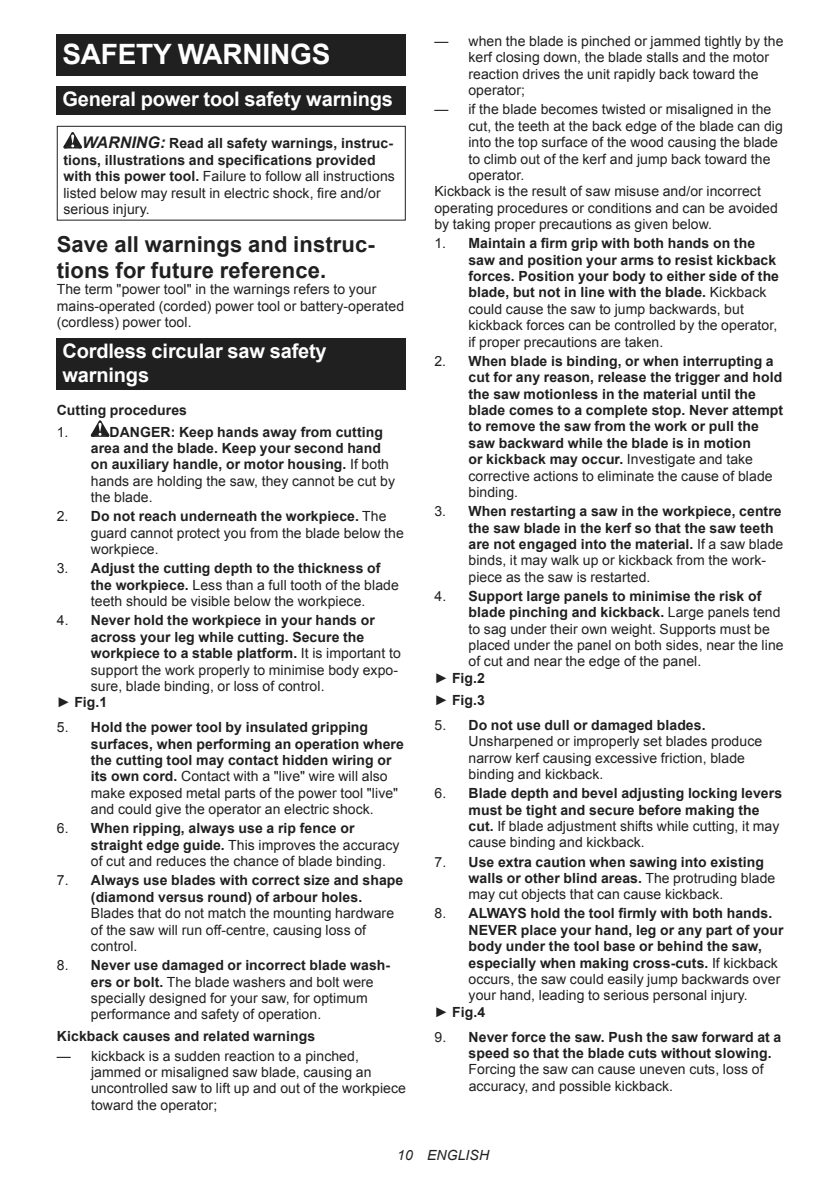
<style>
.page{position:relative;width:840px;height:1191px;background:#fff}
.page>*{position:absolute;margin:0;border:0;box-sizing:border-box;transform-origin:0 0}
.t1{font:700 28px "Arial";letter-spacing:-.01em;color:#fff}
.t2{font:700 22px/25.8px "Arial";letter-spacing:.005em;color:#202020}
.t3{font:700 20px/23.4px "Arial";letter-spacing:-.01em;color:#fff}
.t4{font:700 14px/16.4px "Arial";letter-spacing:.005em;color:#202020}
.t5{font:14px/16.4px "Arial";letter-spacing:.005em;color:#202020}
.t6{font:italic 14px "Arial";letter-spacing:.005em;color:#202020}
.s1{font-style:italic;font-size:16px}
.s2{font-weight:400}
.s3{font-weight:700}
</style>
<div class="page">
<div style="left:57px;top:34px;width:348px;height:41px;background:#202020"></div>
<div style="left:57px;top:86px;width:348px;height:29px;background:#202020"></div>
<svg style="left:63px;top:132px;width:19px;height:16px"></svg>
<div style="left:57px;top:126px;width:348px;height:95px;border:1px solid #202020"></div>
<div style="left:57px;top:338px;width:348px;height:52px;background:#202020"></div>
<svg style="left:91px;top:420px;width:18px;height:17px"></svg>
<h1 class="t1" style="left:62px;top:43px;width:269px">SAFETY WARNINGS</h1>
<h3 class="t3" style="left:62px;top:89px;width:332px">General power tool safety warnings</h3>
<p class="t4" style="left:63px;top:136px;width:333px;text-indent:19px"><span class="s1">WARNING:</span> Read all safety warnings, instruc&shy;tions, illustrations and specifications provided with this power tool. <span class="s2">Failure to follow all instructions listed below may result in electric shock, fire and/or serious injury.</span></p>
<h2 class="t2" style="left:57px;top:233px;width:319px">Save all warnings and instruc&shy;tions for future reference.</h2>
<p class="t5" style="left:57px;top:281px;width:348px">The term "power tool" in the warnings refers to your mains-operated (corded) power tool or battery-operated (cordless) power tool.</p>
<h3 class="t3" style="left:62px;top:341px;width:266px">Cordless circular saw safety warnings</h3>
<p class="t4" style="left:57px;top:403px;width:132px">Cutting procedures</p>
<p class="t5" style="left:57px;top:425px;width:13px">1.</p>
<p class="t4" style="left:91px;top:425px;width:305px;text-indent:19px">DANGER: Keep hands away from cutting area and the blade. Keep your second hand on auxiliary handle, or motor housing. <span class="s2">If both hands are holding the saw, they cannot be cut by the blade.</span></p>
<p class="t5" style="left:91px;top:509px;width:314px;text-indent:-34px">2. <span class="s3">Do not reach underneath the workpiece.</span> The guard cannot protect you from the blade below the workpiece.</p>
<p class="t5" style="left:91px;top:561px;width:309px;text-indent:-34px">3. <span class="s3">Adjust the cutting depth to the thickness of the workpiece.</span> Less than a full tooth of the blade teeth should be visible below the workpiece.</p>
<p class="t4" style="left:57px;top:613px;width:319px"><span class="s2">4.</span> Never hold the workpiece in your hands or</p>
<p class="t4" style="left:91px;top:630px;width:275px">across your leg while cutting. Secure the</p>
<p class="t4" style="left:91px;top:646px;width:311px">workpiece to a stable platform. <span class="s2">It is important to</span></p>
<p class="t5" style="left:91px;top:662px;width:308px">support the work properly to minimise body expo-</p>
<p class="t5" style="left:91px;top:678px;width:235px">sure, blade binding, or loss of control.</p>
<p class="t4" style="left:57px;top:695px;width:52px"><span class="s2">►</span> Fig.1</p>
<p class="t4" style="left:91px;top:720px;width:314px;text-indent:-34px"><span class="s2">5.</span> Hold the power tool by insulated gripping surfaces, when performing an operation where the cutting tool may contact hidden wiring or its own cord. <span class="s2">Contact with a "live" wire will also make exposed metal parts of the power tool "live" and could give the operator an electric shock.</span></p>
<p class="t5" style="left:91px;top:821px;width:310px;text-indent:-34px">6. <span class="s3">When ripping, always use a rip fence or straight edge guide.</span> This improves the accuracy of cut and reduces the chance of blade binding.</p>
<p class="t4" style="left:57px;top:873px;width:348px;text-align:center"><span class="s2">7.</span> Always use blades with correct size and shape (diamond versus round) of arbour holes.</p>
<p class="t5" style="left:91px;top:906px;width:304px">Blades that do not match the mounting hardware of the saw will run off-centre, causing loss of control.</p>
<p class="t5" style="left:91px;top:958px;width:300px;text-indent:-34px">8. <span class="s3">Never use damaged or incorrect blade wash&shy;ers or bolt.</span> The blade washers and bolt were specially designed for your saw, for optimum performance and safety of operation.</p>
<p class="t4" style="left:57px;top:1029px;width:260px">Kickback causes and related warnings</p>
<p class="t5" style="left:91px;top:1048px;width:316px;text-indent:-34px">— kickback is a sudden reaction to a pinched, jammed or misaligned saw blade, causing an uncontrolled saw to lift up and out of the workpiece toward the operator;</p>
<p class="t5" style="left:468px;top:33px;width:316px;text-indent:-34px">— when the blade is pinched or jammed tightly by the kerf closing down, the blade stalls and the motor reaction drives the unit rapidly back toward the operator;</p>
<p class="t5" style="left:434px;top:101px;width:338px">— if the blade becomes twisted or misaligned in the</p>
<p class="t5" style="left:468px;top:118px;width:316px">cut, the teeth at the back edge of the blade can dig</p>
<p class="t5" style="left:468px;top:134px;width:311px">into the top surface of the wood causing the blade</p>
<p class="t5" style="left:468px;top:151px;width:303px">to climb out of the kerf and jump back toward the</p>
<p class="t5" style="left:468px;top:168px;width:57px">operator.</p>
<p class="t5" style="left:434px;top:183px;width:328px">Kickback is the result of saw misuse and/or incorrect</p>
<p class="t5" style="left:434px;top:201px;width:345px">operating procedures or conditions and can be avoided</p>
<p class="t5" style="left:434px;top:217px;width:279px">by taking proper precautions as given below.</p>
<p class="t4" style="left:468px;top:236px;width:312px;text-indent:-34px"><span class="s2">1.</span> Maintain a firm grip with both hands on the saw and position your arms to resist kickback forces. Position your body to either side of the blade, but not in line with the blade. <span class="s2">Kickback could cause the saw to jump backwards, but kickback forces can be controlled by the operator, if proper precautions are taken.</span></p>
<p class="t4" style="left:468px;top:354px;width:316px;text-indent:-34px"><span class="s2">2.</span> When blade is binding, or when interrupting a cut for any reason, release the trigger and hold the saw motionless in the material until the blade comes to a complete stop. Never attempt to remove the saw from the work or pull the saw backward while the blade is in motion<br>or kickback may occur. <span class="s2">Investigate and take corrective actions to eliminate the cause of blade binding.</span></p>
<p class="t4" style="left:468px;top:504px;width:316px;text-indent:-34px"><span class="s2">3.</span> When restarting a saw in the workpiece, centre the saw blade in the kerf so that the saw teeth are not engaged into the material. <span class="s2">If a saw blade binds, it may walk up or kickback from the work&shy;piece as the saw is restarted.</span></p>
<p class="t4" style="left:434px;top:589px;width:328px"><span class="s2">4.</span> Support large panels to minimise the risk of</p>
<p class="t4" style="left:468px;top:605px;width:313px">blade pinching and kickback. <span class="s2">Large panels tend</span></p>
<p class="t5" style="left:468px;top:622px;width:303px">to sag under their own weight. Supports must be</p>
<p class="t5" style="left:468px;top:638px;width:316px">placed under the panel on both sides, near the line</p>
<p class="t5" style="left:468px;top:653px;width:234px">of cut and near the edge of the panel.</p>
<p class="t4" style="left:434px;top:671px;width:52px"><span class="s2">►</span> Fig.2</p>
<p class="t4" style="left:434px;top:693px;width:52px"><span class="s2">►</span> Fig.3</p>
<p class="t5" style="left:468px;top:718px;width:295px;text-indent:-34px">5. <span class="s3">Do not use dull or damaged blades.<br></span>Unsharpened or improperly set blades produce narrow kerf causing excessive friction, blade binding and kickback.</p>
<p class="t4" style="left:468px;top:786px;width:315px;text-indent:-34px"><span class="s2">6.</span> Blade depth and bevel adjusting locking levers must be tight and secure before making the cut. <span class="s2">If blade adjustment shifts while cutting, it may cause binding and kickback.</span></p>
<p class="t4" style="left:468px;top:854px;width:308px;text-indent:-34px"><span class="s2">7.</span> Use extra caution when sawing into existing walls or other blind areas. <span class="s2">The protruding blade may cut objects that can cause kickback.</span></p>
<p class="t4" style="left:434px;top:905px;width:339px"><span class="s2">8.</span> ALWAYS hold the tool firmly with both hands.</p>
<p class="t4" style="left:468px;top:923px;width:316px">NEVER place your hand, leg or any part of your</p>
<p class="t4" style="left:468px;top:939px;width:295px">body under the tool base or behind the saw,</p>
<p class="t4" style="left:468px;top:955px;width:310px">especially when making cross-cuts. <span class="s2">If kickback</span></p>
<p class="t5" style="left:468px;top:971px;width:313px">occurs, the saw could easily jump backwards over</p>
<p class="t5" style="left:468px;top:987px;width:280px">your hand, leading to serious personal injury.</p>
<p class="t4" style="left:434px;top:1004px;width:52px"><span class="s2">►</span> Fig.4</p>
<p class="t4" style="left:468px;top:1029px;width:314px;text-indent:-34px"><span class="s2">9.</span> Never force the saw. Push the saw forward at a speed so that the blade cuts without slowing.</p>
<p class="t5" style="left:468px;top:1061px;width:296px">Forcing the saw can cause uneven cuts, loss of accuracy, and possible kickback.</p>
<p class="t6" style="left:397px;top:1150px;width:93px">10 ENGLISH</p>
</div>
